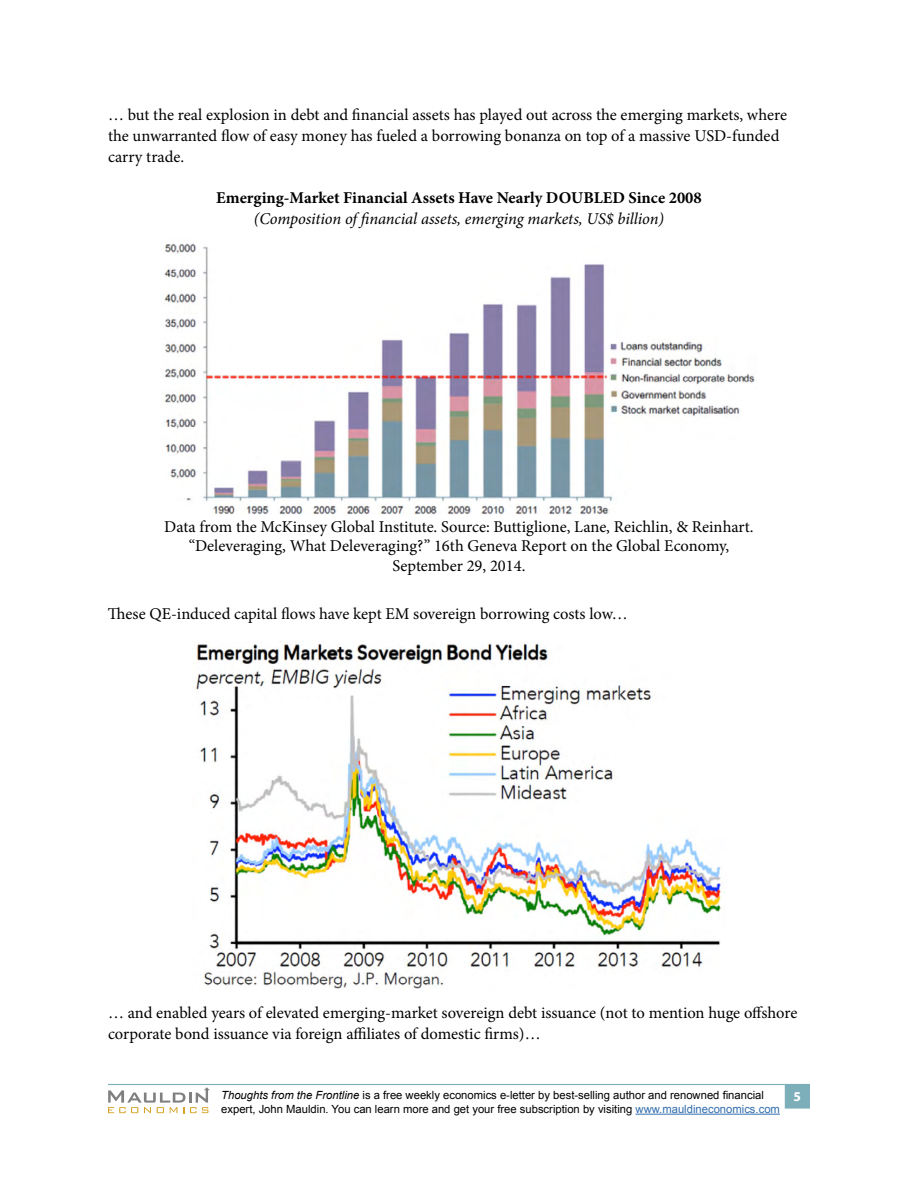
<style>
.page{position:relative;width:918px;height:1188px;background:#fff}
.page>*{position:absolute;margin:0;border:0;box-sizing:border-box;transform-origin:0 0}
.t1{font:16.5px/21px "Minion Pro";color:#000}
.t2{font:italic 16.5px "Minion Pro";letter-spacing:-.005em;color:#000}
.t3{font:700 16.5px "Minion Pro";color:#000}
.t4{font:700 13.5px "Myriad Pro";color:#fff}
.t5{font:11.25px/13.5px "Arial";color:#000}
.s1{font-style:italic}
.s2{color:#316daf}
</style>
<div class="page">
<hr style="left:636px;top:1114px;width:144px;height:1px;background:#316daf">
<div style="left:785px;top:1085px;width:25px;height:24px;background:#7dafba"></div>
<hr style="left:108px;top:1084px;width:702px;height:1px;background:#7dafba">
<svg style="left:108px;top:1087px;width:102px;height:26px"></svg>
<img style="left:164px;top:243px;width:591px;height:272px">
<img style="left:195px;top:643px;width:528px;height:346px">
<p class="t1" style="left:108px;top:104px;width:681px">… but the real explosion in debt and financial assets has played out across the emerging markets, where the unwarranted flow of easy money has fueled a borrowing bonanza on top of a massive USD-funded carry trade.</p>
<p class="t3" style="left:216px;top:186px;width:487px">Emerging-Market Financial Assets Have Nearly DOUBLED Since 2008</p>
<p class="t2" style="left:254px;top:207px;width:412px">(Composition of financial assets, emerging markets, US$ billion)</p>
<p class="t1" style="left:164px;top:517px;width:591px;line-height:19.8px;text-align:center">Data from the McKinsey Global Institute. Source: Buttiglione, Lane, Reichlin, &amp; Reinhart. “Deleveraging, What Deleveraging?” 16th Geneva Report on the Global Economy,<br>September 29, 2014.</p>
<p class="t1" style="left:108px;top:604px;width:521px">These QE-induced capital flows have kept EM sovereign borrowing costs low…</p>
<p class="t1" style="left:108px;top:1002px;width:691px">… and enabled years of elevated emerging-market sovereign debt issuance (not to mention huge offshore corporate bond issuance via foreign affiliates of domestic firms)…</p>
<p class="t5" style="left:221px;top:1089px;width:560px"><span class="s1">Thoughts from the Frontline</span> is a free weekly economics e-letter by best-selling author and renowned financial expert, John Mauldin. You can learn more and get your free subscription by visiting <span class="s2">www.mauldineconomics.com</span></p>
<p class="t4" style="left:794px;top:1088px;width:9px">5</p>
</div>
